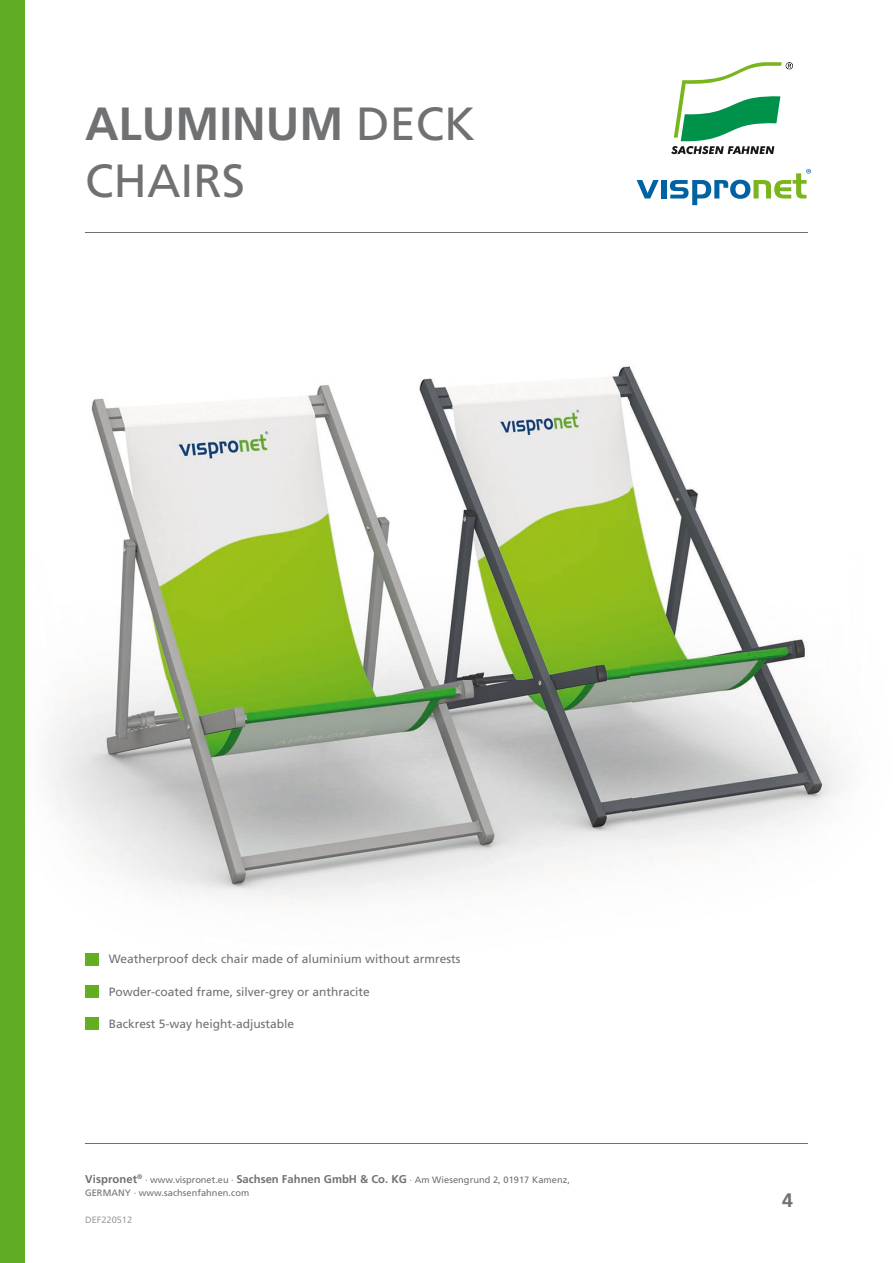
<style>
.page{position:relative;width:893px;height:1263px;background:#fff}
.page>*{position:absolute;margin:0;border:0;box-sizing:border-box;transform-origin:0 0}
.t1{font:46.5px/57px "Frutiger LT Com";color:#707173}
.t2{font:700 19.5px "Frutiger LT Com";color:#707173}
.t3{font:12px "Frutiger LT Com";color:#707173}
.t4{font:9.3px/13.2px "Frutiger LT Com";letter-spacing:.005em;color:#707173}
.t5{font:9.3px "Frutiger LT Com";color:#9d9ea0}
.s1{font-weight:700}
.s2{font-weight:700;font-size:11.25px}
</style>
<div class="page">
<img style="left:49px;top:154px;width:795px;height:745px">
<hr style="left:85px;top:232px;width:723px;height:1px;background:#707173">
<div style="left:85px;top:953px;width:14px;height:13px;background:#65ae24"></div>
<div style="left:85px;top:985px;width:14px;height:13px;background:#65ae24"></div>
<div style="left:85px;top:1017px;width:14px;height:13px;background:#65ae24"></div>
<hr style="left:85px;top:1143px;width:723px;height:1px;background:#707173">
<svg style="left:671px;top:62px;width:122px;height:92px"></svg>
<svg style="left:637px;top:180px;width:22px;height:18px"></svg>
<div style="left:661px;top:180px;width:5px;height:18px;background:#0062a2"></div>
<svg style="left:670px;top:169px;width:141px;height:36px"></svg>
<div style="left:0;top:0;width:25px;height:1263px;background:#60ad25"></div>
<h1 class="t1" style="left:85px;top:96px;width:392px"><span class="s1">ALUMINUM</span> DECK<br>CHAIRS</h1>
<p class="t3" style="left:109px;top:952px;width:353px">Weatherproof deck chair made of aluminium without armrests</p>
<p class="t3" style="left:109px;top:984px;width:262px">Powder-coated frame, silver-grey or anthracite</p>
<p class="t3" style="left:109px;top:1017px;width:187px">Backrest 5-way height-adjustable</p>
<p class="t4" style="left:85px;top:1173px;width:486px"><span class="s2">Vispronet</span><sup>®</sup> · www.vispronet.eu · <span class="s2">Sachsen Fahnen GmbH &amp; Co. KG</span> · Am Wiesengrund 2, 01917 Kamenz,<br>GERMANY · www.sachsenfahnen.com</p>
<p class="t5" style="left:85px;top:1214px;width:49px">DEF220512</p>
<h2 class="t2" style="left:782px;top:1189px;width:12px">4</h2>
</div>
